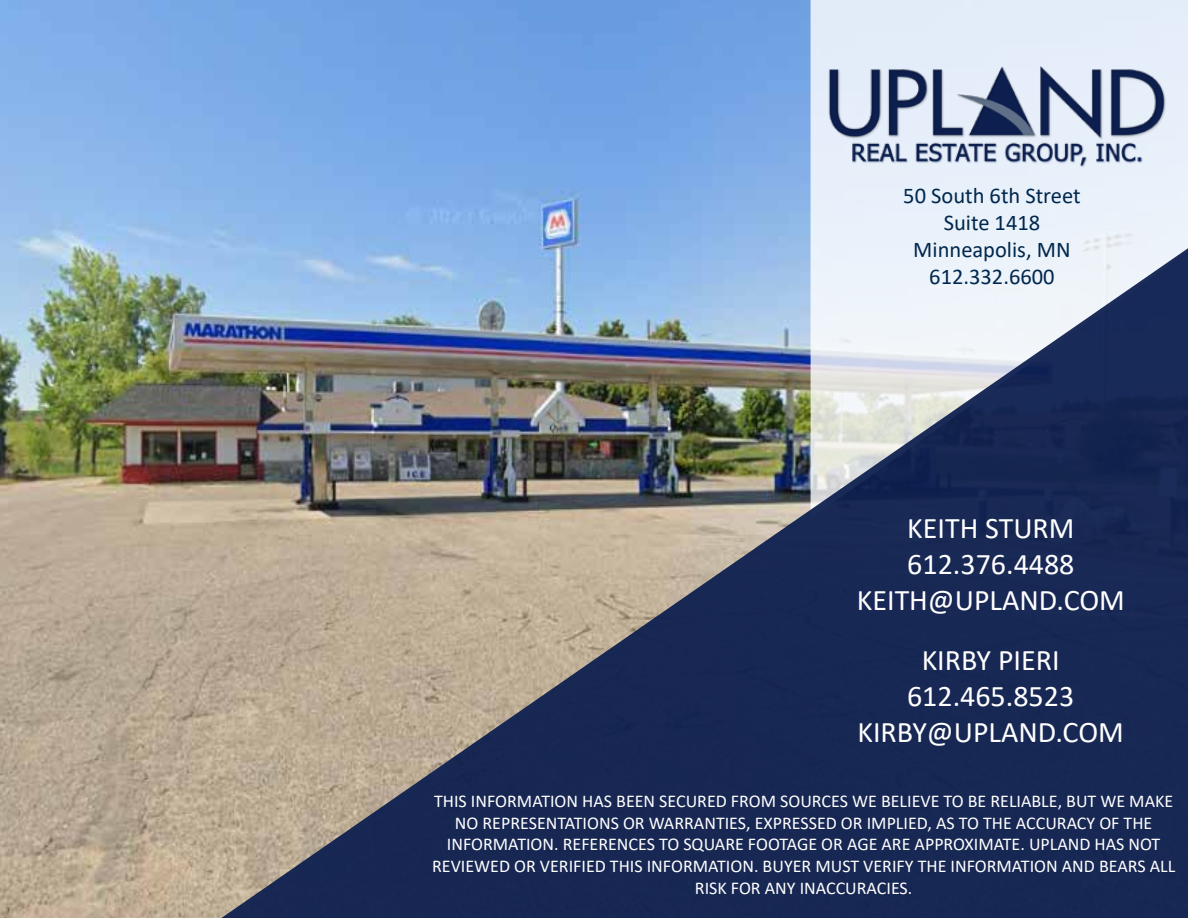
<style>
.page{position:relative;width:1188px;height:918px;background:#fff}
.page>*{position:absolute;margin:0;border:0;box-sizing:border-box;transform-origin:0 0}
.t1{font:30px/36px "Calibri";color:#fff;text-align:center}
.t2{font:22.5px/27px "Calibri";color:#00274d;text-align:center}
.t3{font:18px/21.6px "Calibri";color:#fff;text-align:center}
</style>
<div class="page">
<img style="left:0;top:0;width:811px;height:918px">
<div style="left:811px;top:0;width:377px;height:248px;background:#eaf1fa"></div>
<img style="left:221px;top:248px;width:967px;height:670px">
<img style="left:811px;top:3px;width:377px;height:218px">
<p class="t2" style="left:903px;top:181px;width:179px">50 South 6th Street<br>Suite 1418<br>Minneapolis, MN<br>612.332.6600</p>
<h1 class="t1" style="left:857px;top:509px;width:270px">KEITH STURM<br>612.376.4488<br>KEITH@UPLAND.COM</h1>
<h1 class="t1" style="left:857px;top:641px;width:268px">KIRBY PIERI<br>612.465.8523<br>KIRBY@UPLAND.COM</h1>
<p class="t3" style="left:432px;top:790px;width:745px">THIS INFORMATION HAS BEEN SECURED FROM SOURCES WE BELIEVE TO BE RELIABLE, BUT WE MAKE NO REPRESENTATIONS OR WARRANTIES, EXPRESSED OR IMPLIED, AS TO THE ACCURACY OF THE INFORMATION. REFERENCES TO SQUARE FOOTAGE OR AGE ARE APPROXIMATE. UPLAND HAS NOT REVIEWED OR VERIFIED THIS INFORMATION. BUYER MUST VERIFY THE INFORMATION AND BEARS ALL RISK FOR ANY INACCURACIES.</p>
</div>
